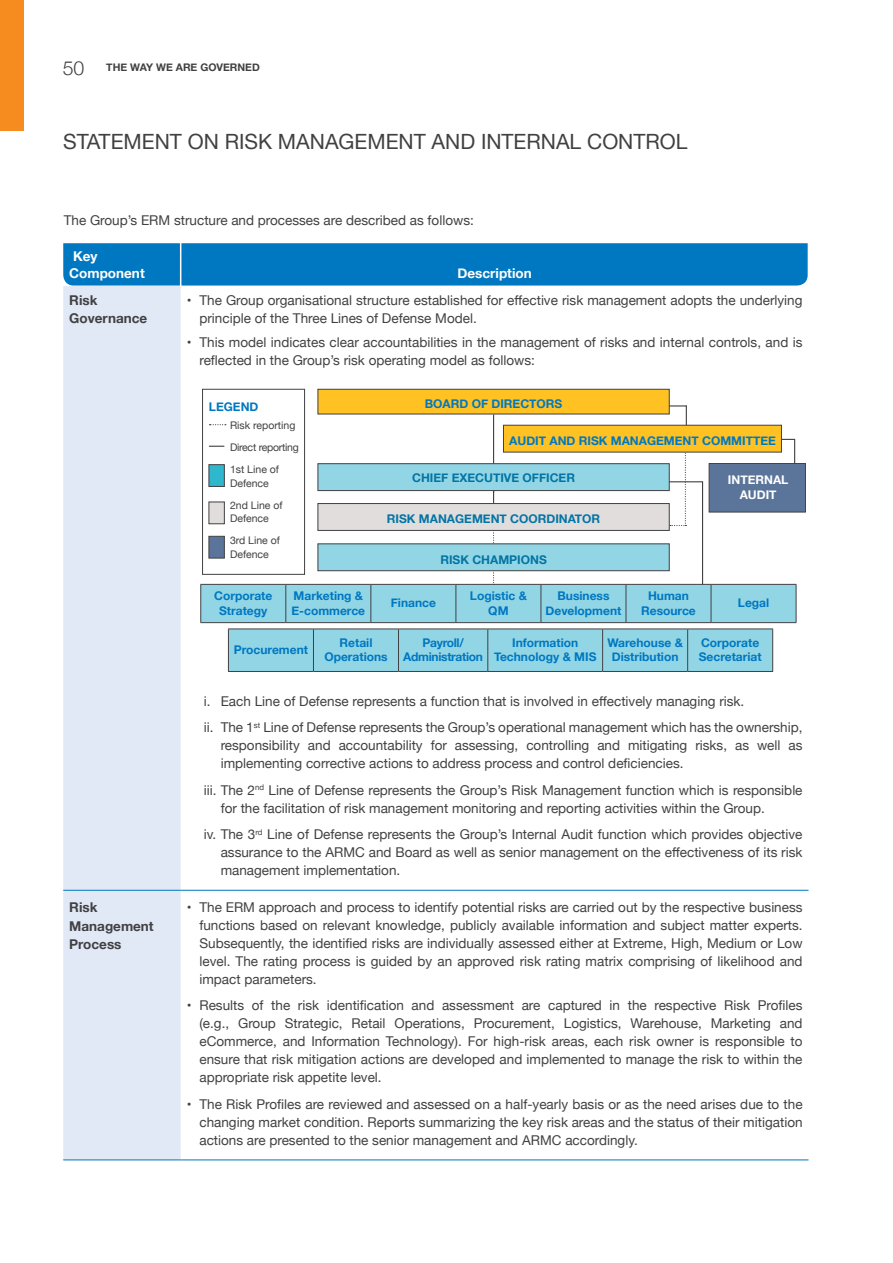
<style>
.page{position:relative;width:893px;height:1263px;background:#fff}
.page>*{position:absolute;margin:0;border:0;box-sizing:border-box;transform-origin:0 0}
.t1{font:21px "Helvetica Neue";color:#414042}
.t2{font:13.5px/18px "Helvetica Neue";color:#414042}
.t3{font:700 13.5px/18.8px "Helvetica Neue";color:#414042}
.t4{font:700 13.5px/16.2px "Helvetica Neue";color:#fff}
.t5{font:700 12px/14.4px "Helvetica Neue";color:#0077c1;text-align:center}
.t6{font:700 12px "Helvetica Neue";color:#0374a4}
.t7{font:700 12px/14.4px "Helvetica Neue";letter-spacing:-.025em;color:#0077c1;text-align:center}
.t8{font:700 12px/15px "Helvetica Neue";color:#fff;text-align:center}
.t9{font:10.5px/22px "Helvetica Neue";color:#414042}
.t10{font:700 10.5px "Helvetica Neue";color:#414042}
.s1{font-weight:300;font-size:19.5px}
</style>
<div class="page">
<div style="left:0;top:0;width:24px;height:130px;background:#f68b1f"></div>
<div style="left:63px;top:243px;width:745px;height:43px;background:#0077c1"></div>
<div style="left:63px;top:286px;width:118px;height:873px;background:#e1e9f6"></div>
<hr style="left:180px;top:242px;width:1px;height:44px;background:#fff">
<hr style="left:63px;top:890px;width:118px;height:1px;background:#0077c1">
<hr style="left:181px;top:890px;width:627px;height:1px;background:#0077c1">
<hr style="left:63px;top:1159px;width:118px;height:1px;background:#0077c1">
<hr style="left:181px;top:1159px;width:627px;height:1px;background:#0077c1">
<div style="left:709px;top:463px;width:97px;height:49px;background:#5b759a;border:1px solid #414042"></div>
<hr style="left:493px;top:414px;width:1px;height:79px;background:#414042">
<hr style="left:440px;top:405px;width:247px;height:1px;background:#414042">
<hr style="left:686px;top:406px;width:1px;height:42px;background:#414042">
<div style="left:202px;top:389px;width:103px;height:186px;border:1px solid #414042"></div>
<div style="left:318px;top:389px;width:352px;height:25px;background:#ffc222;border:1px solid #414042"></div>
<div style="left:503px;top:425px;width:279px;height:27px;background:#ffc222;border:1px solid #414042"></div>
<svg style="left:209px;top:424px;width:17px;height:1px"></svg>
<hr style="left:200px;top:584px;width:86px;height:1px;background:#414042">
<hr style="left:200px;top:585px;width:1px;height:37px;background:#414042">
<hr style="left:796px;top:585px;width:1px;height:37px;background:#414042">
<hr style="left:200px;top:622px;width:86px;height:1px;background:#414042">
<div style="left:229px;top:629px;width:543px;height:42px;background:#92d6e5"></div>
<hr style="left:228px;top:628px;width:85px;height:1px;background:#414042">
<hr style="left:228px;top:629px;width:1px;height:42px;background:#414042">
<hr style="left:313px;top:628px;width:85px;height:1px;background:#414042">
<hr style="left:313px;top:629px;width:1px;height:42px;background:#414042">
<hr style="left:398px;top:628px;width:90px;height:1px;background:#414042">
<hr style="left:398px;top:629px;width:1px;height:42px;background:#414042">
<hr style="left:488px;top:628px;width:115px;height:1px;background:#414042">
<hr style="left:487px;top:629px;width:1px;height:42px;background:#414042">
<hr style="left:603px;top:628px;width:85px;height:1px;background:#414042">
<hr style="left:602px;top:629px;width:1px;height:42px;background:#414042">
<hr style="left:688px;top:628px;width:85px;height:1px;background:#414042">
<hr style="left:687px;top:629px;width:1px;height:42px;background:#414042">
<hr style="left:772px;top:629px;width:1px;height:42px;background:#414042">
<hr style="left:228px;top:671px;width:85px;height:1px;background:#414042">
<hr style="left:313px;top:671px;width:85px;height:1px;background:#414042">
<hr style="left:398px;top:671px;width:90px;height:1px;background:#414042">
<hr style="left:488px;top:671px;width:115px;height:1px;background:#414042">
<hr style="left:603px;top:671px;width:85px;height:1px;background:#414042">
<hr style="left:688px;top:671px;width:85px;height:1px;background:#414042">
<svg style="left:201px;top:438px;width:595px;height:185px"></svg>
<div style="left:318px;top:463px;width:352px;height:28px;background:#92d6e5;border:1px solid #414042"></div>
<div style="left:318px;top:503px;width:352px;height:28px;background:#e0dddc;border:1px solid #414042"></div>
<p class="t10" style="left:63px;top:59px;width:199px"><span class="s1">50</span> THE WAY WE ARE GOVERNED</p>
<h1 class="t1" style="left:63px;top:126px;width:626px">STATEMENT ON RISK MANAGEMENT AND INTERNAL CONTROL</h1>
<p class="t2" style="left:64px;top:212px;width:412px">The Group’s ERM structure and processes are described as follows:</p>
<p class="t4" style="left:69px;top:249px;width:77px">Key<br>Component</p>
<p class="t4" style="left:457px;top:265px;width:76px">Description</p>
<p class="t3" style="left:69px;top:292px;width:80px;line-height:18px">Risk<br>Governance</p>
<p class="t2" style="left:199px;top:292px;width:605px;text-indent:-13px">• The Group organisational structure established for effective risk management adopts the underlying principle of the Three Lines of Defense Model.</p>
<p class="t2" style="left:199px;top:334px;width:605px;text-indent:-13px">• This model indicates clear accountabilities in the management of risks and internal controls, and is reflected in the Group’s risk operating model as follows:</p>
<p class="t5" style="left:209px;top:400px;width:51px">LEGEND</p>
<p class="t9" style="left:230px;top:415px;width:70px">Risk reporting<br>Direct reporting<br>1st Line of</p>
<p class="t9" style="left:230px;top:472px;width:54px">Defence<br>2nd Line of</p>
<p class="t9" style="left:230px;top:508px;width:51px">Defence<br>3rd Line of</p>
<p class="t9" style="left:230px;top:543px;width:40px">Defence</p>
<p class="t5" style="left:425px;top:396px;width:18px">Board</p>
<p class="t5" style="left:472px;top:396px;width:92px">of DIRECTORS</p>
<p class="t5" style="left:509px;top:434px;width:17px">Audit</p>
<p class="t5" style="left:549px;top:434px;width:10px">and</p>
<p class="t5" style="left:579px;top:434px;width:17px">Risk</p>
<p class="t5" style="left:611px;top:434px;width:21px">Management</p>
<p class="t5" style="left:702px;top:434px;width:18px">Committee</p>
<p class="t6" style="left:412px;top:469px;width:164px">CHIEF EXECUTIVE OFFICER</p>
<p class="t6" style="left:387px;top:509px;width:215px">RISK MANAGEMENT COORDINATOR</p>
<p class="t6" style="left:440px;top:550px;width:108px">RISK CHAMPIONS</p>
<p class="t8" style="left:728px;top:473px;width:62px">INTERNAL<br>AUDIT</p>
<p class="t5" style="left:214px;top:589px;width:60px">Corporate<br>Strategy</p>
<p class="t5" style="left:291px;top:589px;width:75px;text-align:left">Marketing &amp;<br>E-commerce</p>
<p class="t5" style="left:391px;top:596px;width:47px">Finance</p>
<p class="t5" style="left:470px;top:589px;width:59px">Logistic &amp;<br>QM</p>
<p class="t5" style="left:546px;top:589px;width:77px">Business<br>Development</p>
<p class="t5" style="left:641px;top:589px;width:56px">Human<br>Resource</p>
<p class="t5" style="left:738px;top:596px;width:33px">Legal</p>
<p class="t5" style="left:234px;top:643px;width:76px">Procurement</p>
<p class="t5" style="left:324px;top:636px;width:65px">Retail<br>Operations</p>
<p class="t7" style="left:403px;top:636px;width:81px">Payroll/<br>Administration</p>
<p class="t5" style="left:494px;top:636px;width:104px">Information<br>Technology &amp; MIS</p>
<p class="t5" style="left:607px;top:636px;width:77px">Warehouse &amp;<br>Distribution</p>
<p class="t5" style="left:699px;top:636px;width:64px;text-align:left">Corporate<br>Secretariat</p>
<p class="t2" style="left:204px;top:688px;width:600px;line-height:26.5px">i. Each Line of Defense represents a function that is involved in effectively managing risk.<br>ii. The 1<sup>st</sup> Line of Defense represents the Group’s operational management which has the ownership,</p>
<p class="t2" style="left:221px;top:737px;width:583px">responsibility and accountability for assessing, controlling and mitigating risks, as well as implementing corrective actions to address process and control deficiencies.</p>
<p class="t2" style="left:221px;top:782px;width:583px;text-indent:-17px">iii. The 2<sup>nd</sup> Line of Defense represents the Group’s Risk Management function which is responsible for the facilitation of risk management monitoring and reporting activities within the Group.</p>
<p class="t2" style="left:221px;top:826px;width:583px;text-align:justify;text-indent:-17px">iv. The 3<sup>rd</sup> Line of Defense represents the Group’s Internal Audit function which provides objective assurance to the ARMC and Board as well as senior management on the effectiveness of its risk management implementation.</p>
<p class="t3" style="left:69px;top:898px;width:86px">Risk<br>Management<br>Process</p>
<p class="t2" style="left:199px;top:898px;width:605px;text-align:justify;text-indent:-13px">• The ERM approach and process to identify potential risks are carried out by the respective business functions based on relevant knowledge, publicly available information and subject matter experts.<br>Subsequently, the identified risks are individually assessed either at Extreme, High, Medium or Low level. The rating process is guided by an approved risk rating matrix comprising of likelihood and impact parameters.</p>
<p class="t2" style="left:199px;top:997px;width:605px;text-align:justify;text-indent:-13px">• Results of the risk identification and assessment are captured in the respective Risk Profiles (e.g., Group Strategic, Retail Operations, Procurement, Logistics, Warehouse, Marketing and eCommerce, and Information Technology). For high-risk areas, each risk owner is responsible to ensure that risk mitigation actions are developed and implemented to manage the risk to within the appropriate risk appetite level.</p>
<p class="t2" style="left:199px;top:1095px;width:605px;text-align:justify;text-indent:-13px">• The Risk Profiles are reviewed and assessed on a half-yearly basis or as the need arises due to the changing market condition. Reports summarizing the key risk areas and the status of their mitigation actions are presented to the senior management and ARMC accordingly.</p>
</div>
